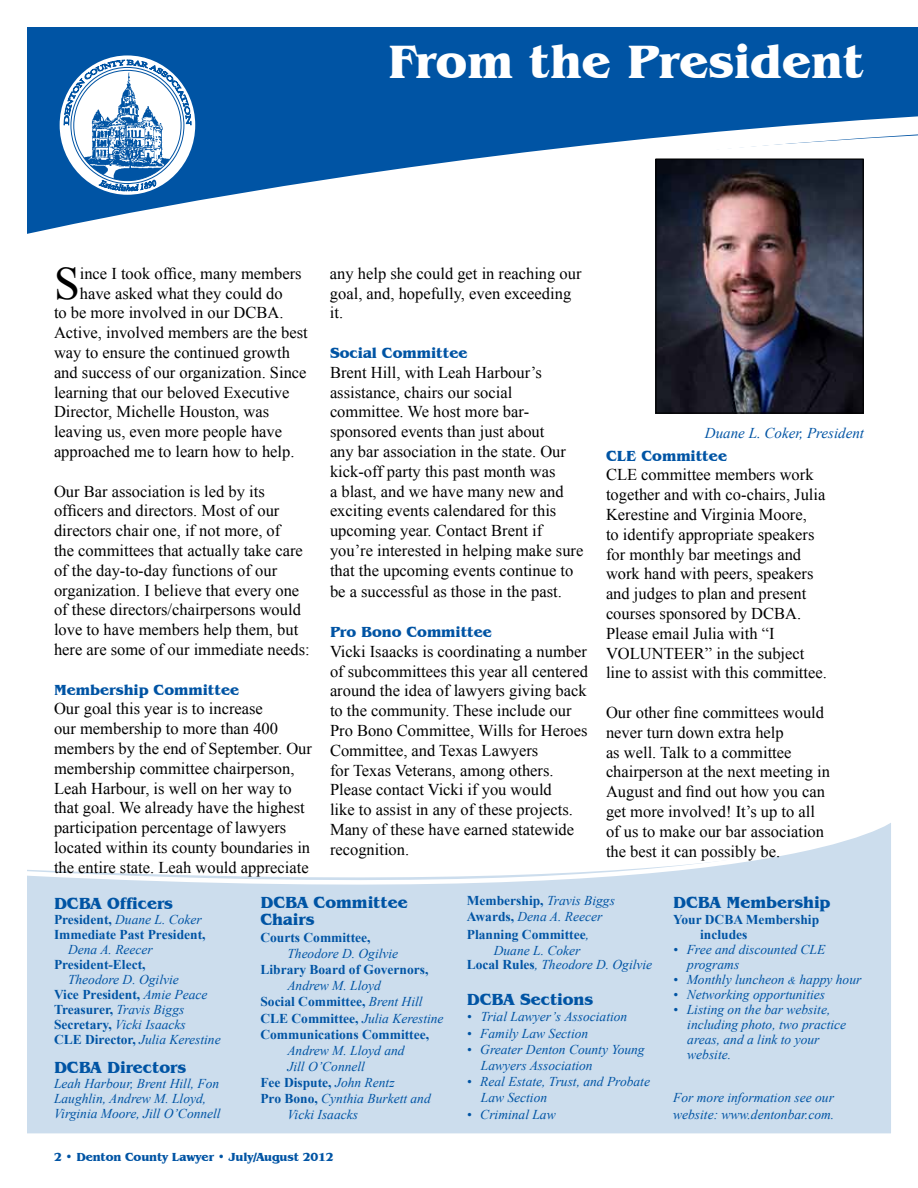
<style>
.page{position:relative;width:918px;height:1188px;background:#fff}
.page>*{position:absolute;margin:0;border:0;box-sizing:border-box;transform-origin:0 0}
.t1{font:700 48px "Benguiat IT Cby BT";color:#fff}
.t2{font:46.35px "Times New Roman";color:#000}
.t3{font:16.5px/19.8px "Times New Roman";color:#000}
.t4{font:700 16.5px/16.5px "Benguiat IT Cby BT";color:#0054a4}
.t5{font:700 15px "Benguiat IT Cby BT";color:#0054a4}
.t6{font:italic 15px "Times New Roman";color:#0054a4}
.t7{font:italic 13.5px/15px "Times New Roman";color:#0054a4}
.t8{font:700 13.5px/16px "Times New Roman";color:#0054a4}
.t9{font:700 12px "Benguiat IT Cby BT";letter-spacing:-.01em;color:#0054a4}
.s1{font-weight:400;font-style:italic}
.s2{font-weight:700;font-style:normal}
.s3{font-size:10.5px}
</style>
<div class="page">
<svg style="left:27px;top:27px;width:891px;height:207px"></svg>
<svg style="left:60px;top:55px;width:135px;height:140px"></svg>
<img style="left:74px;top:125px;width:107px;height:56px">
<svg style="left:64px;top:55px;width:127px;height:70px"></svg>
<svg style="left:99px;top:180px;width:57px;height:16px"></svg>
<svg style="left:27px;top:823px;width:864px;height:311px"></svg>
<img style="left:657px;top:160px;width:205px;height:252px">
<div style="left:655px;top:158px;width:209px;height:256px;border:1px solid #000"></div>
<h1 class="t1" style="left:388px;top:32px;width:478px">From the President</h1>
<h2 class="t2" style="left:54px;top:252px;width:27px">S</h2>
<p class="t3" style="left:80px;top:263px;width:223px">ince I took office, many members</p>
<p class="t3" style="left:80px;top:283px;width:204px">have asked what they could do</p>
<p class="t3" style="left:54px;top:303px;width:231px">to be more involved in our DCBA.</p>
<p class="t3" style="left:54px;top:322px;width:255px">Active, involved members are the best</p>
<p class="t3" style="left:54px;top:342px;width:237px">way to ensure the continued growth</p>
<p class="t3" style="left:54px;top:362px;width:254px">and success of our organization. Since</p>
<p class="t3" style="left:54px;top:382px;width:237px">learning that our beloved Executive</p>
<p class="t3" style="left:54px;top:402px;width:217px">Director, Michelle Houston, was</p>
<p class="t3" style="left:54px;top:421px;width:230px">leaving us, even more people have</p>
<p class="t3" style="left:54px;top:441px;width:242px">approached me to learn how to help.</p>
<p class="t3" style="left:54px;top:481px;width:257px">Our Bar association is led by its officers and directors. Most of our directors chair one, if not more, of<br>the committees that actually take care of the day-to-day functions of our organization. I believe that every one of these directors/chairpersons would love to have members help them, but here are some of our immediate needs:</p>
<p class="t5" style="left:54px;top:680px;width:187px">Membership Committee</p>
<p class="t3" style="left:54px;top:699px;width:259px">Our goal this year is to increase<br>our membership to more than 400 members by the end of September. Our membership committee chairperson, Leah Harbour, is well on her way to that goal. We already have the highest participation percentage of lawyers located within its county boundaries in the entire state. Leah would appreciate</p>
<p class="t3" style="left:330px;top:263px;width:253px">any help she could get in reaching our goal, and, hopefully, even exceeding it.</p>
<p class="t5" style="left:330px;top:344px;width:139px">Social Committee</p>
<p class="t3" style="left:330px;top:362px;width:255px">Brent Hill, with Leah Harbour’s assistance, chairs our social committee. We host more bar&shy;sponsored events than just about<br>any bar association in the state. Our kick-off party this past month was<br>a blast, and we have many new and exciting events calendared for this upcoming year. Contact Brent if you’re interested in helping make sure that the upcoming events continue to</p>
<p class="t3" style="left:330px;top:582px;width:233px">be a successful as those in the past.</p>
<p class="t5" style="left:330px;top:623px;width:164px">Pro Bono Committee</p>
<p class="t3" style="left:330px;top:641px;width:259px">Vicki Isaacks is coordinating a number of subcommittees this year all centered around the idea of lawyers giving back to the community. These include our Pro Bono Committee, Wills for Heroes Committee, and Texas Lawyers<br>for Texas Veterans, among others.<br>Please contact Vicki if you would<br>like to assist in any of these projects.<br>Many of these have earned statewide recognition.</p>
<p class="t6" style="left:705px;top:422px;width:161px">Duane L. Coker, President</p>
<p class="t5" style="left:606px;top:446px;width:123px">CLE Committee</p>
<p class="t3" style="left:606px;top:465px;width:222px">CLE committee members work together and with co-chairs, Julia<br>Kerestine and Virginia Moore,<br>to identify appropriate speakers for monthly bar meetings and work hand with peers, speakers and judges to plan and present courses sponsored by DCBA.<br>Please email Julia with “I<br>VOLUNTEER” in the subject line to assist with this committee.</p>
<p class="t3" style="left:606px;top:702px;width:226px">Our other fine committees would never turn down extra help<br>as well. Talk to a committee chairperson at the next meeting in<br>August and find out how you can get more involved! It’s up to all of us to make our bar association the best it can possibly be.</p>
<p class="t4" style="left:54px;top:895px;width:120px">DCBA Officers</p>
<p class="t8" style="left:54px;top:912px;width:153px;line-height:15px">President, <span class="s1">Duane L. Coker<br></span>Immediate Past President,</p>
<p class="t7" style="left:68px;top:942px;width:86px">Dena A. Reecer</p>
<p class="t8" style="left:54px;top:956px;width:93px">President-Elect,</p>
<p class="t7" style="left:54px;top:972px;width:168px;text-indent:14px">Theodore D. Ogilvie<br><span class="s2">Vice President,</span> Amie Peace<br><span class="s2">Treasurer,</span> Travis Biggs<br><span class="s2">Secretary,</span> Vicki Isaacks<br><span class="s2">CLE Director,</span> Julia Kerestine</p>
<p class="t4" style="left:54px;top:1059px;width:134px">DCBA Directors</p>
<p class="t7" style="left:54px;top:1075px;width:168px">Leah Harbour, Brent Hill, Fon<br>Laughlin, Andrew M. Lloyd,<br>Virginia Moore, Jill O’Connell</p>
<p class="t4" style="left:260px;top:894px;width:149px">DCBA Committee<br>Chairs</p>
<p class="t8" style="left:260px;top:929px;width:112px">Courts Committee,</p>
<p class="t7" style="left:287px;top:946px;width:112px">Theodore D. Ogilvie</p>
<p class="t8" style="left:260px;top:961px;width:169px">Library Board of Governors,</p>
<p class="t8" style="left:260px;top:977px;width:185px;text-indent:27px"><span class="s1">Andrew M. Lloyd<br></span>Social Committee, <span class="s1">Brent Hill<br></span>CLE Committee, <span class="s1">Julia Kerestine<br></span>Communications Committee,</p>
<p class="t7" style="left:287px;top:1042px;width:119px">Andrew M. Lloyd and</p>
<p class="t7" style="left:287px;top:1058px;width:79px">Jill O’Connell</p>
<p class="t8" style="left:260px;top:1074px;width:136px">Fee Dispute, <span class="s1">John Rentz</span></p>
<p class="t7" style="left:260px;top:1091px;width:172px"><span class="s2">Pro Bono,</span> Cynthia Burkett and</p>
<p class="t7" style="left:287px;top:1107px;width:72px">Vicki Isaacks</p>
<p class="t9" style="left:54px;top:1150px;width:281px">2 • Denton County Lawyer • July/August 2012</p>
<p class="t7" style="left:467px;top:892px;width:150px;line-height:16px"><span class="s2">Membership,</span> Travis Biggs<br><span class="s2">Awards,</span> Dena A. Reecer</p>
<p class="t8" style="left:494px;top:926px;width:97px;text-indent:-27px">Planning Committee<span class="s1">,<br>Duane L. Coker</span></p>
<p class="t7" style="left:467px;top:957px;width:187px"><span class="s2">Local Rules</span>, Theodore D. Ogilvie</p>
<p class="t4" style="left:467px;top:991px;width:128px">DCBA Sections</p>
<p class="t7" style="left:467px;top:1009px;width:162px">• Trial Lawyer’s Association</p>
<p class="t7" style="left:467px;top:1025px;width:123px">• Family Law Section</p>
<p class="t7" style="left:481px;top:1041px;width:165px;line-height:16.2px;text-indent:-14px">• Greater Denton County Young<br>Lawyers Association</p>
<p class="t7" style="left:481px;top:1073px;width:171px;line-height:16.2px;text-indent:-14px">• Real Estate, Trust, and Probate<br>Law Section</p>
<p class="t7" style="left:467px;top:1106px;width:90px">• Criminal Law</p>
<p class="t4" style="left:673px;top:894px;width:159px">DCBA Membership</p>
<p class="t8" style="left:700px;top:912px;width:121px;line-height:15px;text-indent:-27px">Your DCBA Membership includes</p>
<p class="t7" style="left:687px;top:942px;width:140px;text-indent:-14px">• Free and discounted CLE programs</p>
<p class="t7" style="left:673px;top:972px;width:190px">• Monthly luncheon <span class="s3">&amp;</span> happy hour</p>
<p class="t7" style="left:673px;top:987px;width:153px">• Networking opportunities</p>
<p class="t7" style="left:687px;top:1002px;width:161px;text-indent:-14px">• Listing on the bar website, including photo, two practice areas, and a link to your website.</p>
<p class="t7" style="left:673px;top:1089px;width:162px;line-height:16.2px">For more information see our website: www.dentonbar.com.</p>
</div>
